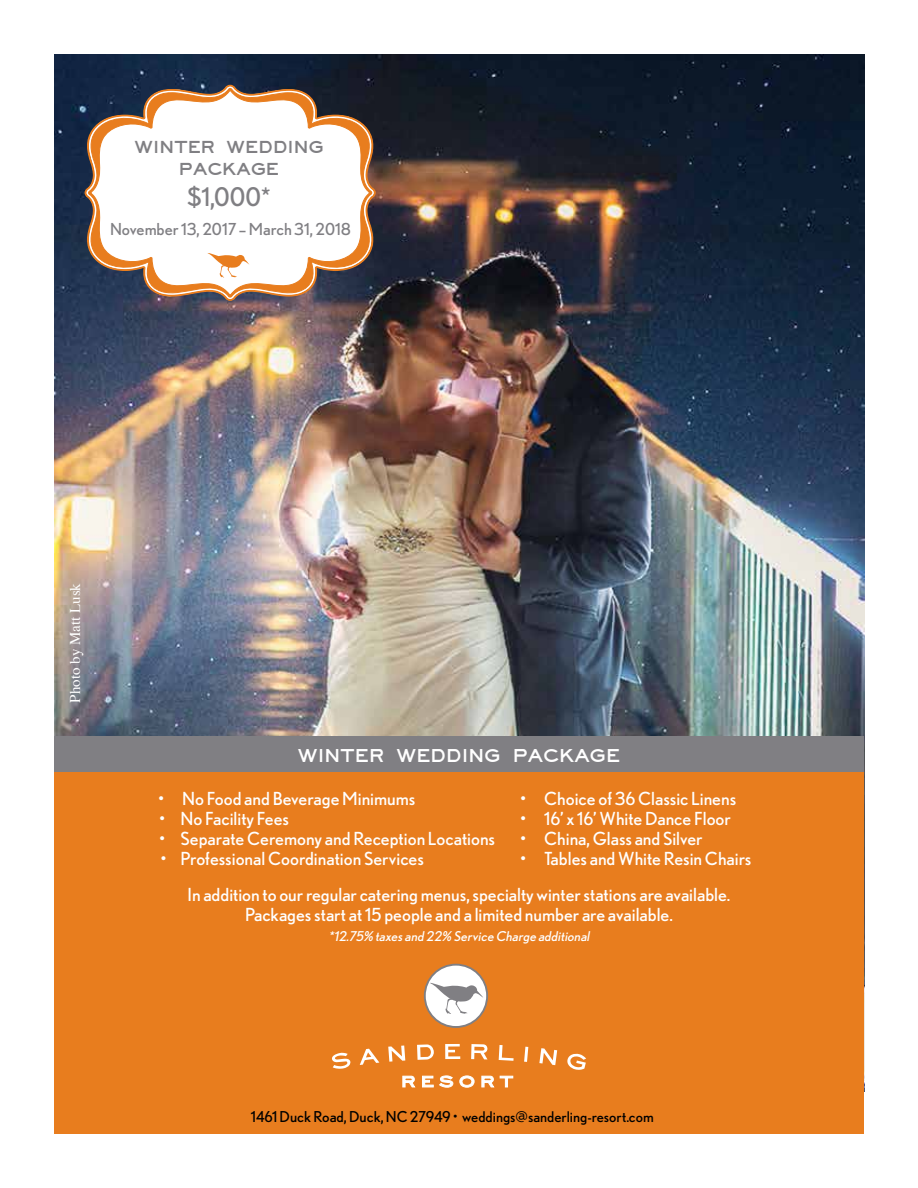
<style>
.page{position:relative;width:918px;height:1188px;background:#fff}
.page>*{position:absolute;margin:0;border:0;box-sizing:border-box;transform-origin:0 0}
.t1{font:25.65px "Nobel";color:#807f83}
.t2{font:700 20.25px "Eyechart";color:#fff}
.t3{font:700 18.9px/22.6px "Eyechart";color:#807f83;text-align:center}
.t4{font:18px/20.1px "Nobel";color:#fff;text-align:center}
.t5{font:16.5px "Nobel";color:#807f83}
.t6{font:15px "Times";color:#fff}
.t7{font:14.7px "Nobel";color:#000}
.t8{font:italic 13.5px "Nobel";color:#fff}
.s1{font-size:15px}
</style>
<div class="page">
<img style="left:54px;top:54px;width:810px;height:682px">
<div style="left:54px;top:739px;width:810px;height:395px;background:#e87d1e"></div>
<div style="left:54px;top:736px;width:810px;height:36px;background:#807f83"></div>
<svg style="left:84px;top:85px;width:292px;height:217px"></svg>
<svg style="left:88px;top:88px;width:284px;height:210px"></svg>
<svg style="left:204px;top:251px;width:46px;height:27px"></svg>
<svg style="left:403px;top:1076px;width:12px;height:11px"></svg>
<svg style="left:422px;top:1076px;width:31px;height:12px"></svg>
<svg style="left:459px;top:1076px;width:15px;height:12px"></svg>
<svg style="left:482px;top:1076px;width:12px;height:11px"></svg>
<svg style="left:500px;top:1076px;width:13px;height:11px"></svg>
<svg style="left:332px;top:1053px;width:19px;height:16px"></svg>
<svg style="left:360px;top:1049px;width:19px;height:16px"></svg>
<svg style="left:388px;top:1046px;width:17px;height:16px"></svg>
<svg style="left:417px;top:1044px;width:17px;height:16px"></svg>
<svg style="left:445px;top:1044px;width:15px;height:15px"></svg>
<svg style="left:471px;top:1044px;width:16px;height:15px"></svg>
<svg style="left:499px;top:1045px;width:15px;height:16px"></svg>
<svg style="left:524px;top:1047px;width:4px;height:15px"></svg>
<svg style="left:539px;top:1048px;width:18px;height:17px"></svg>
<svg style="left:567px;top:1054px;width:19px;height:16px"></svg>
<div style="left:425px;top:965px;width:62px;height:62px;background:#fff;border-radius:50%"></div>
<div style="left:424px;top:964px;width:64px;height:64px;border:2px solid #807f83;border-radius:50%"></div>
<svg style="left:426px;top:981px;width:57px;height:33px"></svg>
<p class="t3" style="left:134px;top:135px;width:191px">WINTER WEDDING<br>PACKAGE</p>
<h1 class="t1" style="left:187px;top:182px;width:85px">$1,000*</h1>
<p class="t5" style="left:110px;top:220px;width:242px">November 13, 2017 – March 31, 2018</p>
<p class="t6" style="left:61px;top:703px;width:121px;rotate:-90deg">Photo by Matt Lusk</p>
<p class="t2" style="left:298px;top:744px;width:324px">WINTER WEDDING PACKAGE</p>
<p class="t4" style="left:158px;top:788px;width:259px">• No Food and Beverage Minimums</p>
<p class="t4" style="left:159px;top:808px;width:132px">• No Facility Fees</p>
<p class="t4" style="left:159px;top:828px;width:338px">• Separate Ceremony and Reception Locations</p>
<p class="t4" style="left:160px;top:848px;width:265px">• Professional Coordination Services</p>
<p class="t4" style="left:520px;top:788px;width:218px">• Choice of 36 Classic Linens</p>
<p class="t4" style="left:520px;top:808px;width:213px">• 16’ x 16’ White Dance Floor</p>
<p class="t4" style="left:520px;top:828px;width:184px">• China, Glass and Silver</p>
<p class="t4" style="left:520px;top:848px;width:233px">• Tables and White Resin Chairs</p>
<p class="t4" style="left:188px;top:884px;width:544px">In addition to our regular catering menus, specialty winter stations are available.<br>Packages start at 15 people and a limited number are available.</p>
<p class="t8" style="left:329px;top:928px;width:265px">*12.75% taxesand 22% Service Charge additional</p>
<p class="t7" style="left:251px;top:1108px;width:404px"><span class="s1">1461 Duck Road, Duck, NC 27949</span> ● weddings@sanderling-resort.com</p>
</div>
